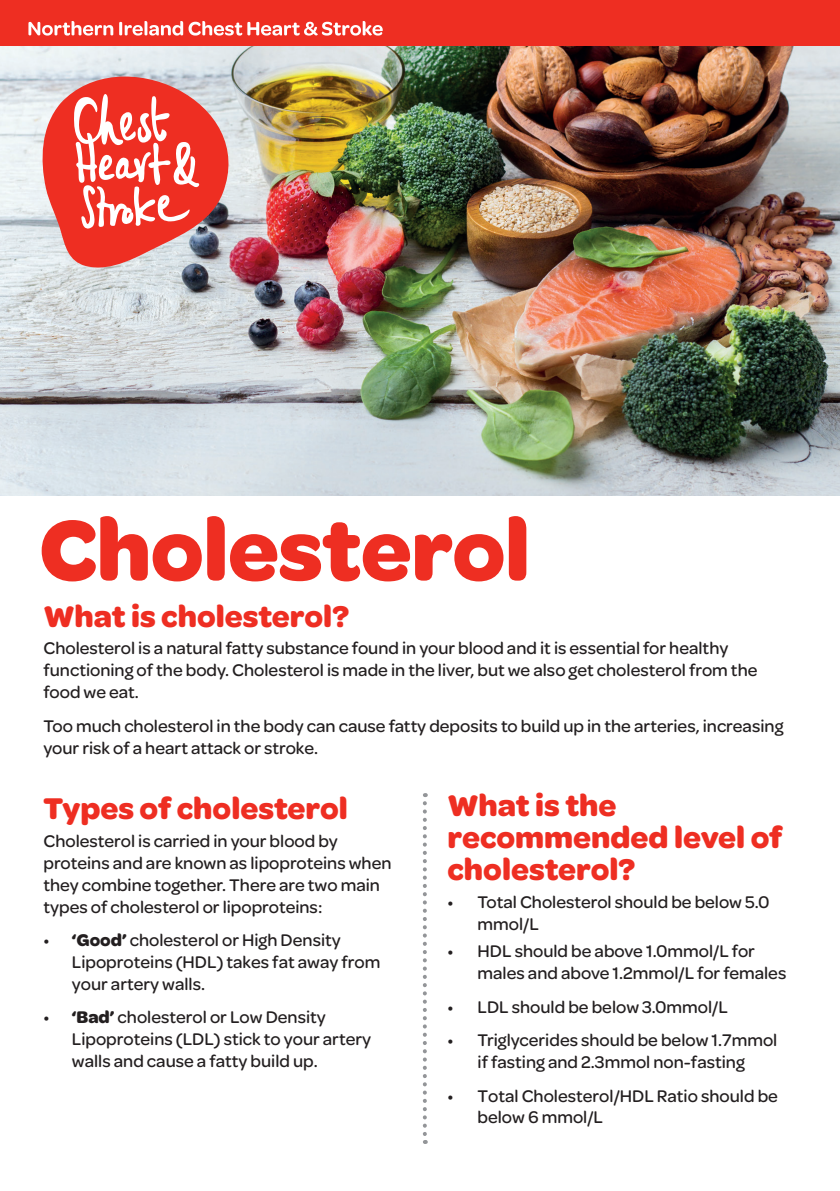
<style>
.page{position:relative;width:840px;height:1191px;background:#fff}
.page>*{position:absolute;margin:0;border:0;box-sizing:border-box;transform-origin:0 0}
.t1{font:700 91px "Omnes";letter-spacing:-.01em;color:#ee2e22}
.t2{font:700 32px/32px "Omnes";color:#ee2e22}
.t3{font:500 18px/22px "Omnes";color:#231f20}
.s1{font-weight:700}
</style>
<div class="page">
<img style="left:0;top:46px;width:839px;height:450px">
<div style="left:0;top:0;width:839px;height:46px;background:#ee2e22"></div>
<svg style="left:28px;top:21px;width:354px;height:15px"></svg>
<svg style="left:422px;top:803px;width:4px;height:341px"></svg>
<svg style="left:40px;top:46px;width:218px;height:227px;background:#d89c9c"></svg>
<svg style="left:74px;top:94px;width:127px;height:135px"></svg>
<h1 class="t1" style="left:39px;top:485px;width:492px">Cholesterol</h1>
<h2 class="t2" style="left:43px;top:598px;width:307px">What is cholesterol?</h2>
<p class="t3" style="left:43px;top:636px;width:715px">Cholesterol is a natural fatty substance found in your blood and it is essential for healthy functioning of the body. Cholesterol is made in the liver, but we also get cholesterol from the food we eat.</p>
<p class="t3" style="left:43px;top:713px;width:741px">Too much cholesterol in the body can cause fatty deposits to build up in the arteries, increasing your risk of a heart attack or stroke.</p>
<h2 class="t2" style="left:43px;top:790px;width:306px">Types of cholesterol</h2>
<p class="t3" style="left:43px;top:828px;width:349px">Cholesterol is carried in your blood by proteins and are known as lipoproteins when they combine together. There are two main types of cholesterol or lipoproteins:</p>
<p class="t3" style="left:43px;top:927px;width:298px">• <span class="s1">‘Good’</span> cholesterol or High Density</p>
<p class="t3" style="left:72px;top:971px;width:135px">your artery walls.</p>
<p class="t3" style="left:72px;top:1005px;width:300px;text-indent:-28px">• <span class="s1">‘Bad’</span> cholesterol or Low Density<br>Lipoproteins (LDL) stick to your artery walls and cause a fatty build up.</p>
<h2 class="t2" style="left:447px;top:787px;width:336px">What is the recommended level of cholesterol?</h2>
<p class="t3" style="left:477px;top:889px;width:293px;text-indent:-30px">• Total Cholesterol should be below 5.0 mmol/L</p>
<p class="t3" style="left:477px;top:939px;width:310px;text-indent:-30px">• HDL should be above 1.0mmol/L for males and above 1.2mmol/L for females</p>
<p class="t3" style="left:447px;top:994px;width:282px">• LDL should be below 3.0mmol/L</p>
<p class="t3" style="left:447px;top:1028px;width:331px;text-align:center">• Triglycerides should be below 1.7mmol if fasting and 2.3mmol non-fasting</p>
<p class="t3" style="left:477px;top:1083px;width:302px;text-indent:-30px">• Total Cholesterol/HDL Ratio should be below 6 mmol/L</p>
<p class="t3" style="left:72px;top:949px;width:310px">Lipoproteins (HDL) takes fat away from</p>
</div>
